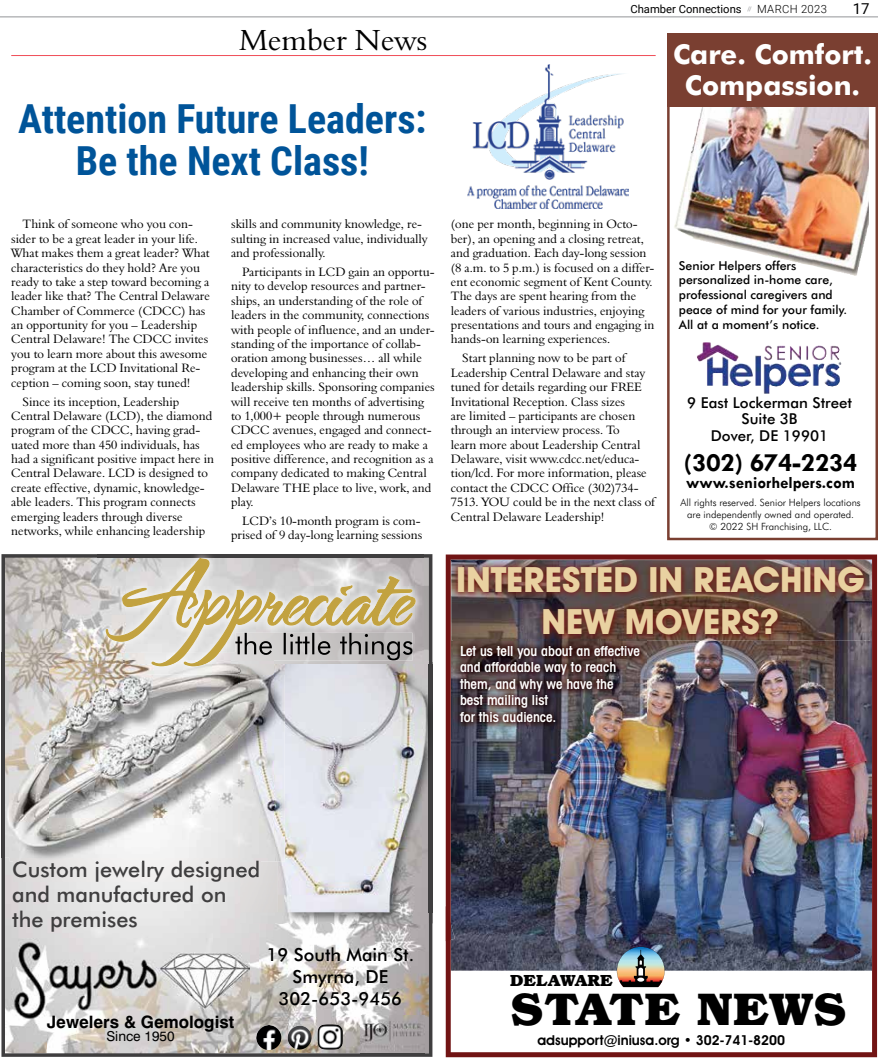
<style>
.page{position:relative;width:878px;height:1058px;background:#fff}
.page>*{position:absolute;margin:0;border:0;box-sizing:border-box;transform-origin:0 0}
.t1{font:700 46.25px "Bookman IT Cby BT";color:#000}
.t2{font:700 40px/42.5px "Roboto Condensed";color:#005499;text-align:center}
.t3{font:700 35px/42px "Avant Garde IT Cby BT";color:#e9d1a1;text-align:center}
.t4{font:30px "Aldine 401 BT Roman A";color:#000}
.t5{font:700 27.38px/31.2px "Futura BT";color:#fff;text-align:center}
.t6{font:700 26.62px "Tw Cen";color:#000}
.t7{font:500 21.62px/25px "Futura BT";color:#3f3e3f}
.t8{font:500 18px/21.6px "Futura BT";color:#000;text-align:center}
.t9{font:700 17.12px "Swiss 721 BT";color:#000}
.t10{font:700 16.75px "Tw Cen";color:#000}
.t11{font:700 16.25px "Bookman IT Cby BT";color:#000}
.t12{font:500 15px/16.1px "Futura BT";color:#000;text-align:center}
.t13{font:15px "Roboto";color:#000}
.t14{font:600 condensed 13.75px/16.5px "Avant Garde IT Cby BT";color:#fff}
.t15{font:600 13.75px "Avant Garde IT Cby BT";color:#000}
.t16{font:13.62px "Swiss 721 BT";color:#000}
.t17{font:12.5px/14.4px "Aldine 401 BT Roman A";color:#000}
.t18{font:500 12.25px/14.8px "Futura BT";color:#000}
.t19{font:11.25px "Roboto";color:#000}
.t20{font:300 10px/12px "Futura BT";color:#000;text-align:center}
.s1{font-weight:300}
</style>
<div class="page">
<hr style="left:0;top:17px;width:878px;height:1px;background:#939598">
<img style="left:445px;top:554px;width:432px;height:503px">
<img style="left:445px;top:905px;width:5px;height:36px">
<img style="left:450px;top:923px;width:5px;height:16px">
<img style="left:451px;top:561px;width:419px;height:79px">
<img style="left:454px;top:639px;width:192px;height:89px">
<svg style="left:617px;top:946px;width:47px;height:41px"></svg>
<hr style="left:11px;top:55px;width:644px;height:1px;background:#f04e58">
<svg style="left:1px;top:554px;width:431px;height:502px"></svg>
<img style="left:12px;top:938px;width:237px;height:85px">
<img style="left:361px;top:1015px;width:64px;height:39px">
<img style="left:98px;top:554px;width:326px;height:3px">
<svg style="left:424px;top:662px;width:5px;height:3px"></svg>
<img style="left:240px;top:912px;width:189px;height:11px">
<img style="left:429px;top:662px;width:3px;height:261px">
<img style="left:415px;top:662px;width:9px;height:3px">
<img style="left:239px;top:881px;width:1px;height:31px">
<img style="left:278px;top:665px;width:154px;height:247px">
<div style="left:240px;top:861px;width:38px;height:51px;background:#dbd9d8"></div>
<img style="left:415px;top:665px;width:9px;height:9px">
<img style="left:10px;top:664px;width:229px;height:197px">
<img style="left:13px;top:860px;width:226px;height:1px">
<img style="left:260px;top:674px;width:25px;height:187px">
<svg style="left:239px;top:857px;width:21px;height:24px"></svg>
<img style="left:1px;top:653px;width:4px;height:204px">
<img style="left:98px;top:653px;width:8px;height:11px">
<img style="left:98px;top:664px;width:8px;height:10px">
<img style="left:239px;top:674px;width:35px;height:183px">
<svg style="left:106px;top:557px;width:309px;height:117px"></svg>
<img style="left:256px;top:1025px;width:25px;height:25px;border-radius:13px">
<img style="left:287px;top:1025px;width:25px;height:24px">
<img style="left:318px;top:1024px;width:25px;height:25px">
<div style="left:667px;top:34px;width:211px;height:506px;border:2px solid #7a3f31"></div>
<img style="left:674px;top:107px;width:194px;height:169px">
<div style="left:667px;top:34px;width:211px;height:73px;background:#7a3f31"></div>
<img style="left:697px;top:342px;width:129px;height:20px">
<img style="left:467px;top:65px;width:161px;height:143px">
<h3 class="t4" style="left:239px;top:21px;width:190px">Member News</h3>
<h2 class="t2" style="left:18px;top:96px;width:410px">Attention Future Leaders:<br>Be the Next Class!</h2>
<p class="t19" style="left:630px;top:1px;width:198px">Chamber Connections <sup>//</sup> <span class="s1">MARCH 2023</span></p>
<p class="t13" style="left:852px;top:-2px;width:18px">17</p>
<h3 class="t5" style="left:673px;top:38px;width:200px">Care. Comfort.<br>Compassion.</h3>
<p class="t17" style="left:11px;top:217px;width:200px;text-indent:11px">Think of someone who you con&shy;sider to be a great leader in your life.<br>What makes them a great leader? What characteristics do they hold? Are you ready to take a step toward becoming a leader like that? The Central Delaware Chamber of Commerce (CDCC) has an opportunity for you – Leadership Central Delaware! The CDCC invites you to learn more about this awesome program at the LCD Invitational Re&shy;ception – coming soon, stay tuned!</p>
<p class="t17" style="left:11px;top:394px;width:204px;text-indent:11px">Since its inception, Leadership Central Delaware (LCD), the diamond program of the CDCC, having grad&shy;uated more than 450 individuals, has had a significant positive impact here in Central Delaware. LCD is designed to create effective, dynamic, knowledge&shy;able leaders. This program connects emerging leaders through diverse networks, while enhancing leadership</p>
<p class="t17" style="left:231px;top:217px;width:198px">skills and community knowledge, re&shy;sulting in increased value, individually and professionally.</p>
<p class="t17" style="left:231px;top:264px;width:205px;text-indent:11px">Participants in LCD gain an opportu&shy;nity to develop resources and partner&shy;ships, an understanding of the role of leaders in the community, connections with people of influence, and an under&shy;standing of the importance of collab&shy;oration among businesses… all while developing and enhancing their own leadership skills. Sponsoring companies will receive ten months of advertising to 1,000+ people through numerous CDCC avenues, engaged and connect&shy;ed employees who are ready to make a positive difference, and recognition as a company dedicated to making Central Delaware THE place to live, work, and play.</p>
<p class="t17" style="left:231px;top:513px;width:193px;text-align:right">LCD’s 10-month program is com&shy;prised of 9 day-long learning sessions</p>
<p class="t17" style="left:451px;top:217px;width:205px">(one per month, beginning in Octo&shy;ber), an opening and a closing retreat, and graduation. Each day-long session (8 a.m. to 5 p.m.) is focused on a differ&shy;ent economic segment of Kent County.<br>The days are spent hearing from the leaders of various industries, enjoying presentations and tours and engaging in hands-on learning experiences.</p>
<p class="t17" style="left:451px;top:351px;width:206px;text-indent:11px">Start planning now to be part of Leadership Central Delaware and stay tuned for details regarding our FREE Invitational Reception. Class sizes<br>are limited – participants are chosen through an interview process. To<br>learn more about Leadership Central Delaware, visit www.cdcc.net/educa&shy;tion/lcd. For more information, please contact the CDCC Office (302)734- 7513. YOU could be in the next class of Central Delaware Leadership!</p>
<p class="t18" style="left:678px;top:258px;width:170px">Senior Helpers offers personalized in-home care, professional caregivers and peace of mind for your family.<br>All at a moment’s notice.</p>
<p class="t12" style="left:687px;top:395px;width:166px">9 East Lockerman Street<br>Suite 3B<br>Dover, DE 19901</p>
<h3 class="t6" style="left:684px;top:446px;width:175px">(302) 674-2234</h3>
<h3 class="t10" style="left:686px;top:473px;width:170px">www.seniorhelpers.com</h3>
<p class="t20" style="left:680px;top:496px;width:181px">All rights reserved. Senior Helpers locations are independently owned and operated.<br>© 2022 SH Franchising, LLC.</p>
<h3 class="t3" style="left:456px;top:558px;width:410px">INTERESTED IN REACHING<br>NEW MOVERS?</h3>
<p class="t14" style="left:460px;top:642px;width:181px">Let us tell you about an effective and affordable way to reach them, and why we have the best mailing list<br>for this audience.</p>
<h3 class="t7" style="left:12px;top:856px;width:249px">Custom jewelry designed and manufactured on the premises</h3>
<h3 class="t9" style="left:47px;top:1011px;width:189px">Jewelers &amp; Gemologist</h3>
<p class="t16" style="left:106px;top:1028px;width:70px">Since 1950</p>
<h3 class="t8" style="left:267px;top:944px;width:149px">19 South Main St.<br>Smyrna, DE<br>302-653-9456</h3>
<h3 class="t11" style="left:510px;top:970px;width:104px">DELAWARE</h3>
<h1 class="t1" style="left:510px;top:979px;width:338px">STATE NEWS</h1>
<p class="t15" style="left:537px;top:1032px;width:249px">adsupport@iniusa.org • 302-741-8200</p>
</div>
